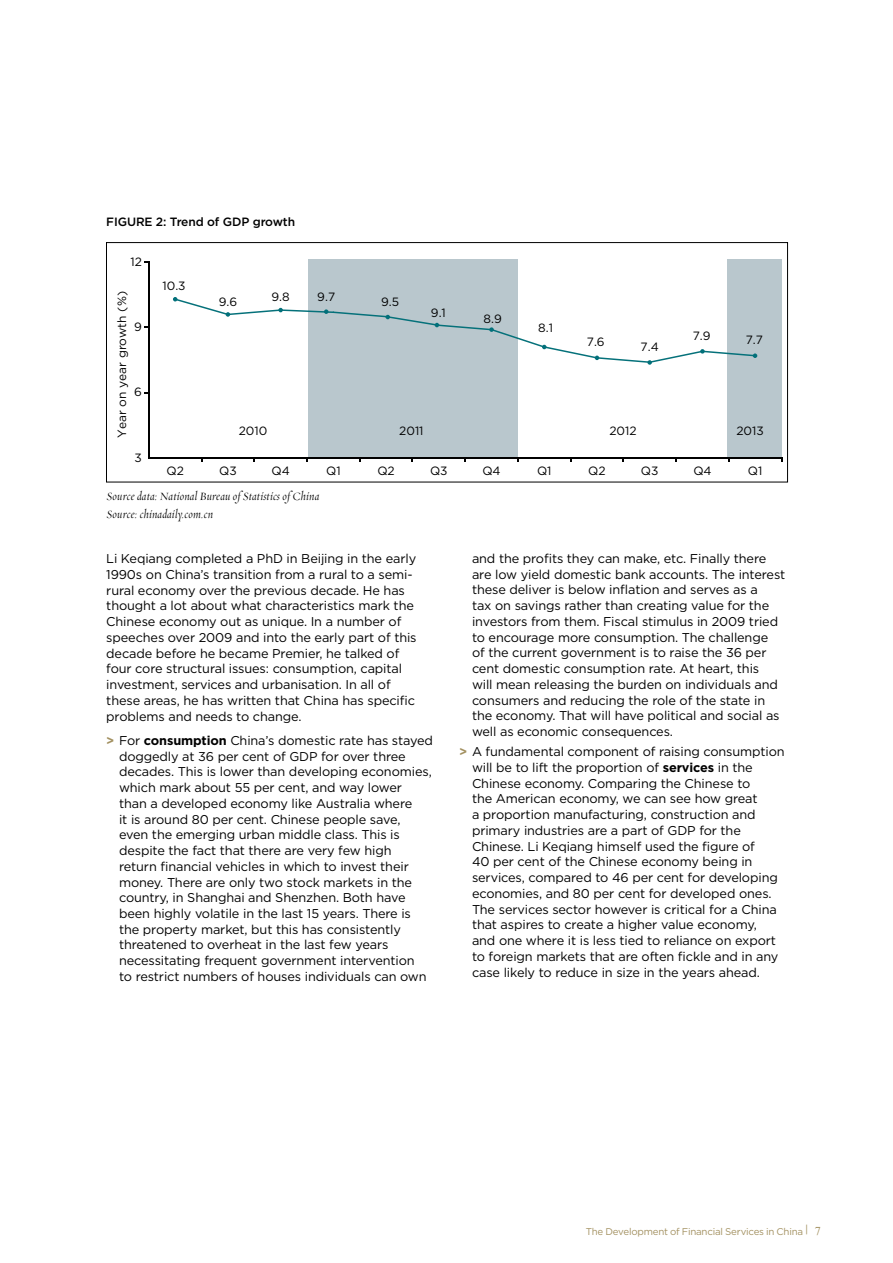
<style>
.page{position:relative;width:893px;height:1263px;background:#fff}
.page>*{position:absolute;margin:0;border:0;box-sizing:border-box;transform-origin:0 0}
.t1{font:12.75px/15.8px "Gotham";letter-spacing:-.01em;color:#000}
.t2{font:italic 12.75px/17.9px "Requiem Fine";letter-spacing:.015em;color:#000}
.t3{font:12px "Gotham";color:#010101}
.t4{font:500 12px "Gotham";letter-spacing:-.01em;color:#000}
.t5{font:9.75px "Gotham";letter-spacing:-.02em;color:#a39161}
.s1{font-weight:700;color:#a39161}
.s2{font-weight:700}
.s3{font-family:"Times New Roman";font-size:12px}
</style>
<div class="page">
<div style="left:308px;top:259px;width:209px;height:199px;background:#b9c7cd"></div>
<div style="left:727px;top:259px;width:54px;height:199px;background:#b9c7cd"></div>
<hr style="left:149px;top:457px;width:632px;height:1px;background:#010101">
<hr style="left:148px;top:262px;width:2px;height:196px;background:#010101">
<svg style="left:173px;top:297px;width:584px;height:68px"></svg>
<div style="left:106px;top:242px;width:682px;height:240px;border:1px solid #000"></div>
<p class="t4" style="left:106px;top:214px;width:190px">FIGURE 2: Trend of GDP growth</p>
<p class="t3" style="left:130px;top:254px;width:13px">12</p>
<p class="t3" style="left:114px;top:438px;width:148px;rotate:-90deg">Year on year growth (%)</p>
<p class="t3" style="left:134px;top:319px;width:9px">9</p>
<p class="t3" style="left:134px;top:385px;width:9px">6</p>
<p class="t3" style="left:135px;top:450px;width:9px">3</p>
<p class="t3" style="left:162px;top:278px;width:25px">10.3</p>
<p class="t3" style="left:219px;top:294px;width:20px">9.6</p>
<p class="t3" style="left:271px;top:289px;width:20px">9.8</p>
<p class="t3" style="left:317px;top:289px;width:19px">9.7</p>
<p class="t3" style="left:381px;top:294px;width:20px">9.5</p>
<p class="t3" style="left:431px;top:305px;width:16px">9.1</p>
<p class="t3" style="left:484px;top:311px;width:20px">8.9</p>
<p class="t3" style="left:538px;top:320px;width:16px">8.1</p>
<p class="t3" style="left:587px;top:334px;width:19px">7.6</p>
<p class="t3" style="left:641px;top:339px;width:20px">7.4</p>
<p class="t3" style="left:693px;top:328px;width:19px">7.9</p>
<p class="t3" style="left:746px;top:332px;width:19px">7.7</p>
<p class="t3" style="left:239px;top:423px;width:30px">2010</p>
<p class="t3" style="left:399px;top:423px;width:26px">2011</p>
<p class="t3" style="left:609px;top:423px;width:29px">2012</p>
<p class="t3" style="left:736px;top:423px;width:29px">2013</p>
<p class="t3" style="left:166px;top:463px;width:19px">Q2</p>
<p class="t3" style="left:219px;top:463px;width:19px">Q3</p>
<p class="t3" style="left:272px;top:463px;width:20px">Q4</p>
<p class="t3" style="left:326px;top:463px;width:16px">Q1</p>
<p class="t3" style="left:377px;top:463px;width:19px">Q2</p>
<p class="t3" style="left:430px;top:463px;width:19px">Q3</p>
<p class="t3" style="left:482px;top:463px;width:20px">Q4</p>
<p class="t3" style="left:537px;top:463px;width:16px">Q1</p>
<p class="t3" style="left:588px;top:463px;width:19px">Q2</p>
<p class="t3" style="left:641px;top:463px;width:19px">Q3</p>
<p class="t3" style="left:693px;top:463px;width:20px">Q4</p>
<p class="t3" style="left:748px;top:463px;width:16px">Q1</p>
<p class="t2" style="left:107px;top:487px;width:214px">Source data: National Bureau of Statistics of China<br>Source: chinadaily.com.cn</p>
<p class="t1" style="left:106px;top:550px;width:312px">Li Keqiang completed a PhD in Beijing in the early 1990s on China’s transition from a rural to a semi&shy;rural economy over the previous decade. He has thought a lot about what characteristics mark the Chinese economy out as unique. In a number of speeches over 2009 and into the early part of this decade before he became Premier, he talked of four core structural issues: consumption, capital investment, services and urbanisation. In all of these areas, he has written that China has specific problems and needs to change.</p>
<p class="t1" style="left:119px;top:732px;width:315px;text-indent:-13px"><span class="s1">&gt;</span> For <span class="s2">consumption</span> China’s domestic rate has stayed doggedly at 36 per cent of GDP for over three decades. This is lower than developing economies, which mark about 55 per cent, and way lower<br>than a developed economy like Australia where<br>it is around 80 per cent. Chinese people save, even the emerging urban middle class. This is despite the fact that there are very few high<br>return financial vehicles in which to invest their money. There are only two stock markets in the country, in Shanghai and Shenzhen. Both have been highly volatile in the last 15 years. There is the property market, but this has consistently threatened to overheat in the last few years necessitating frequent government intervention<br>to restrict numbers of houses individuals can own</p>
<p class="t1" style="left:472px;top:550px;width:315px">and the profits they can make, etc. Finally there are low yield domestic bank accounts. The interest these deliver is below inflation and serves as a<br>tax on savings rather than creating value for the investors from them. Fiscal stimulus in 2009 tried to encourage more consumption. The challenge<br>of the current government is to raise the 36 per cent domestic consumption rate. At heart, this<br>will mean releasing the burden on individuals and consumers and reducing the role of the state in the economy. That will have political and social as well as economic consequences.</p>
<p class="t1" style="left:472px;top:743px;width:314px;text-indent:-13px"><span class="s1">&gt;</span> A fundamental component of raising consumption will be to lift the proportion of <span class="s2">services</span> in the Chinese economy. Comparing the Chinese to<br>the American economy, we can see how great<br>a proportion manufacturing, construction and primary industries are a part of GDP for the Chinese. Li Keqiang himself used the figure of<br>40 per cent of the Chinese economy being in services, compared to 46 per cent for developing economies, and 80 per cent for developed ones.<br>The services sector however is critical for a China that aspires to create a higher value economy,<br>and one where it is less tied to reliance on export to foreign markets that are often fickle and in any case likely to reduce in size in the years ahead.</p>
<p class="t5" style="left:586px;top:1225px;width:237px">The Development of Financial Services in China <sup>|</sup> <span class="s3">7</span></p>
</div>
